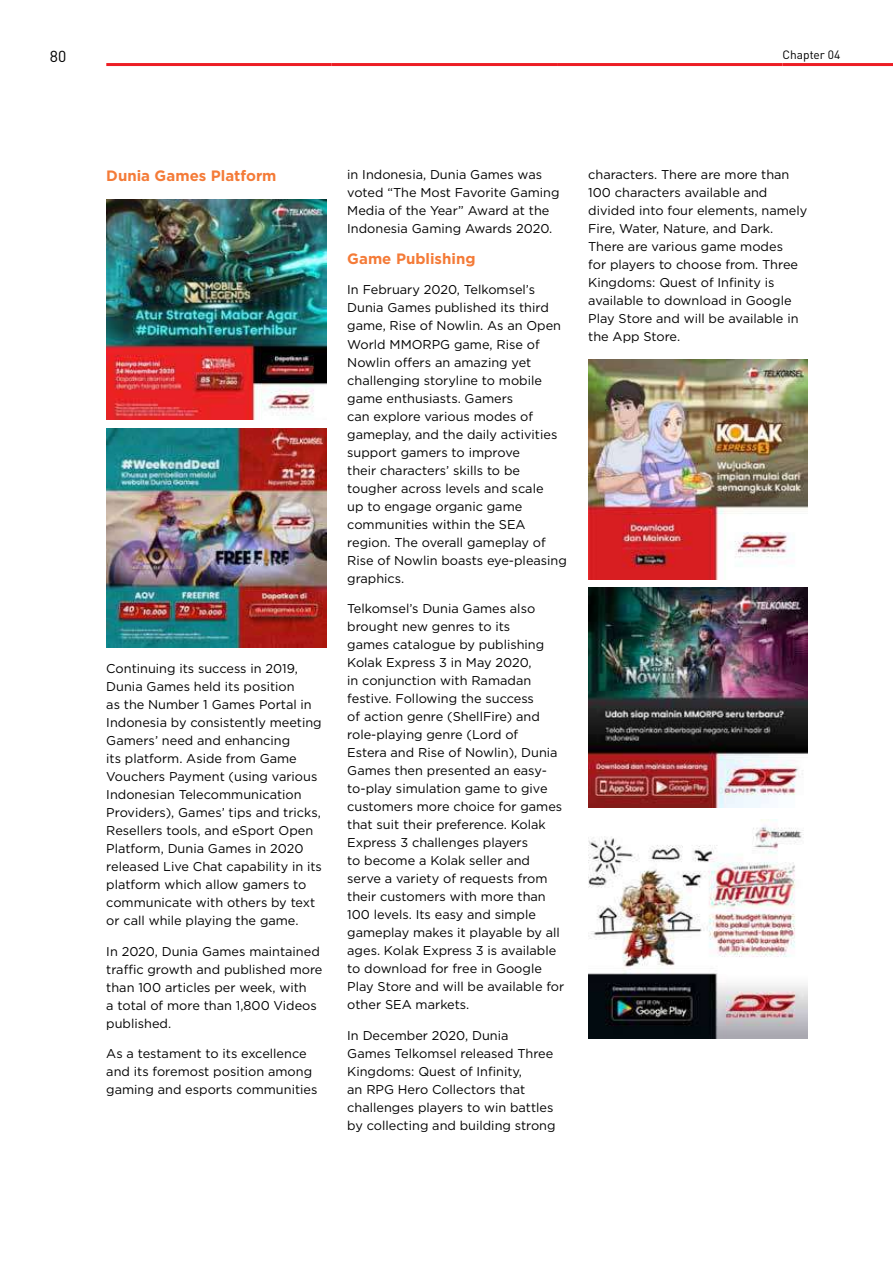
<style>
.page{position:relative;width:893px;height:1263px;background:#fff}
.page>*{position:absolute;margin:0;border:0;box-sizing:border-box;transform-origin:0 0}
.t1{font:15.75px "DIN Pro";color:#000}
.t2{font:700 15px "Gotham";color:#f47b38}
.t3{font:12.75px/18px "Gotham";color:#000}
.t4{font:12px "DIN Pro";color:#000}
</style>
<div class="page">
<img style="left:106px;top:199px;width:220px;height:220px">
<img style="left:106px;top:428px;width:220px;height:220px">
<img style="left:588px;top:360px;width:220px;height:219px">
<img style="left:588px;top:588px;width:220px;height:220px">
<img style="left:588px;top:819px;width:220px;height:220px">
<hr style="left:106px;top:63px;width:226px;height:3px;background:#ed1d24">
<hr style="left:332px;top:63px;width:225px;height:3px;background:#ed1d24">
<hr style="left:557px;top:63px;width:225px;height:3px;background:#ed1d24">
<hr style="left:782px;top:63px;width:111px;height:3px;background:#ed1d24">
<p class="t1" style="left:50px;top:46px;width:18px">80</p>
<p class="t4" style="left:782px;top:46px;width:60px">Chapter 04</p>
<p class="t2" style="left:106px;top:165px;width:172px">Dunia Games Platform</p>
<p class="t3" style="left:106px;top:659px;width:217px">Continuing its success in 2019,<br>Dunia Games held its position<br>as the Number 1 Games Portal in<br>Indonesia by consistently meeting<br>Gamers’ need and enhancing<br>its platform. Aside from Game<br>Vouchers Payment (using various<br>Indonesian Telecommunication<br>Providers), Games’ tips and tricks,<br>Resellers tools, and eSport Open<br>Platform, Dunia Games in 2020 released Live Chat capability in its platform which allow gamers to communicate with others by text or call while playing the game.</p>
<p class="t3" style="left:106px;top:942px;width:218px">In 2020, Dunia Games maintained traffic growth and published more than 100 articles per week, with<br>a total of more than 1,800 Videos published.</p>
<p class="t3" style="left:106px;top:1044px;width:213px">As a testament to its excellence and its foremost position among gaming and esports communities</p>
<p class="t3" style="left:347px;top:165px;width:214px">in Indonesia, Dunia Games was voted “The Most Favorite Gaming<br>Media of the Year” Award at the<br>Indonesia Gaming Awards 2020.</p>
<p class="t2" style="left:347px;top:248px;width:130px">Game Publishing</p>
<p class="t3" style="left:347px;top:281px;width:221px">In February 2020, Telkomsel’s<br>Dunia Games published its third game, Rise of Nowlin. As an Open<br>World MMORPG game, Rise of<br>Nowlin offers an amazing yet challenging storyline to mobile game enthusiasts. Gamers<br>can explore various modes of gameplay, and the daily activities support gamers to improve<br>their characters’ skills to be tougher across levels and scale<br>up to engage organic game communities within the SEA region. The overall gameplay of<br>Rise of Nowlin boasts eye-pleasing graphics.</p>
<p class="t3" style="left:347px;top:599px;width:219px">Telkomsel’s Dunia Games also brought new genres to its<br>games catalogue by publishing<br>Kolak Express 3 in May 2020,<br>in conjunction with Ramadan festive. Following the success<br>of action genre (ShellFire) and role-playing genre (Lord of<br>Estera and Rise of Nowlin), Dunia<br>Games then presented an easy&shy;to-play simulation game to give customers more choice for games that suit their preference. Kolak<br>Express 3 challenges players<br>to become a Kolak seller and serve a variety of requests from their customers with more than<br>100 levels. Its easy and simple gameplay makes it playable by all ages. Kolak Express 3 is available to download for free in Google<br>Play Store and will be available for other SEA markets.</p>
<p class="t3" style="left:347px;top:1026px;width:210px">In December 2020, Dunia<br>Games Telkomsel released Three<br>Kingdoms: Quest of Infinity,<br>an RPG Hero Collectors that challenges players to win battles by collecting and building strong</p>
<p class="t3" style="left:588px;top:165px;width:221px">characters. There are more than<br>100 characters available and divided into four elements, namely<br>Fire, Water, Nature, and Dark.<br>There are various game modes<br>for players to choose from. Three<br>Kingdoms: Quest of Infinity is available to download in Google<br>Play Store and will be available in the App Store.</p>
</div>
